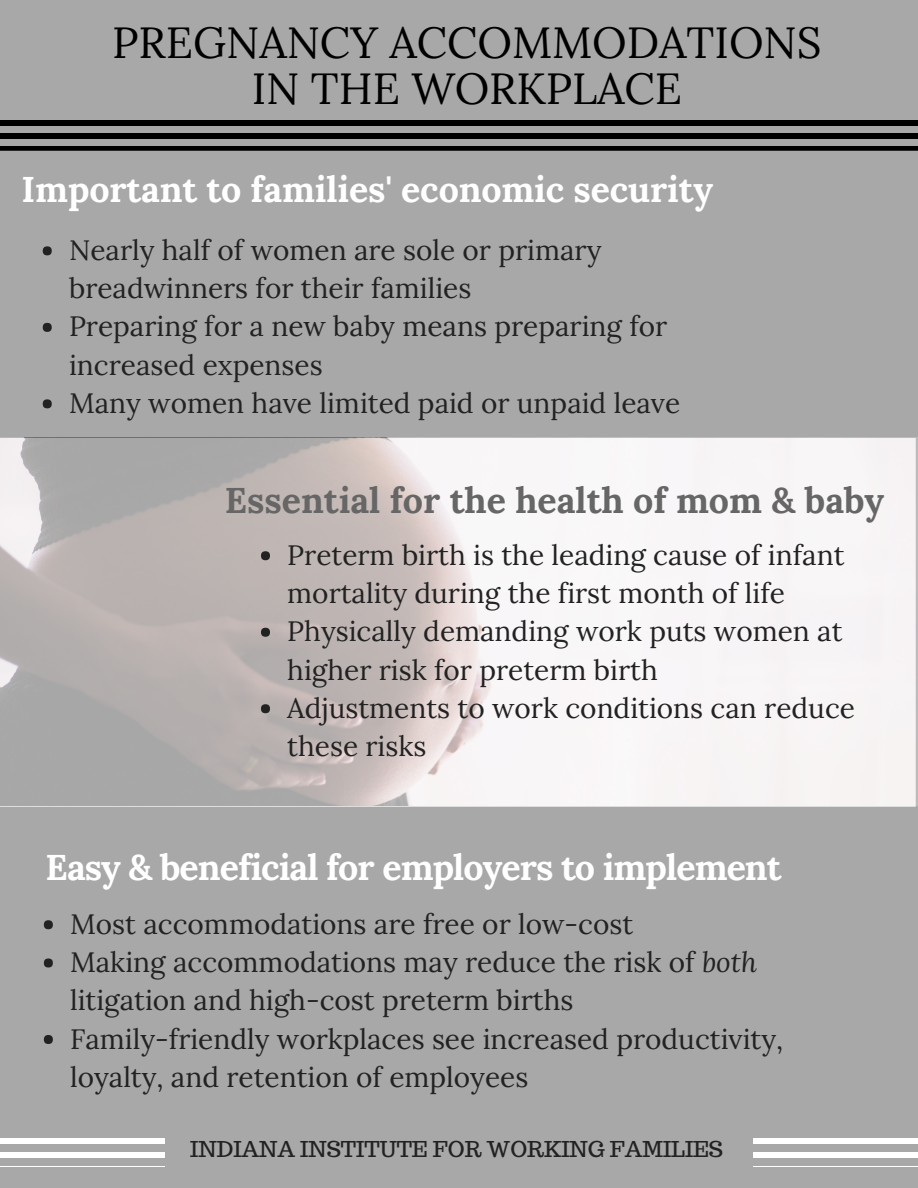
<style>
.page{position:relative;width:918px;height:1188px;background:#a8a8a8}
.page>*{position:absolute;margin:0;border:0;box-sizing:border-box;transform-origin:0 0}
.t1{font:43.65px/46.2px "Lora";color:#000;text-align:center}
.t2{font:700 35.85px "Lora";letter-spacing:-.025em;color:#fff}
.t3{font:700 35.85px "Lora";letter-spacing:-.005em;color:#fff}
.t4{font:700 35.85px "Lora";color:#666}
.t5{font:28.05px/38.2px "Lora";color:#222}
.t6{font:21.75px "Trocchi";color:#222}
.s1{font-style:italic}
</style>
<div class="page">
<img style="left:0;top:438px;width:918px;height:368px">
<div style="left:0;top:120px;width:918px;height:6px;background:#000"></div>
<div style="left:0;top:134px;width:918px;height:5px;background:#000"></div>
<svg style="left:0;top:147px;width:918px;height:4px;background:#0a0a0a"></svg>
<div style="left:0;top:1139px;width:164px;height:5px;background:#fff"></div>
<div style="left:0;top:1153px;width:164px;height:5px;background:#fff"></div>
<div style="left:754px;top:1139px;width:164px;height:5px;background:#fff"></div>
<div style="left:754px;top:1153px;width:164px;height:5px;background:#fff"></div>
<div style="left:261px;top:551px;width:9px;height:9px;background:#222;border-radius:50%"></div>
<div style="left:261px;top:628px;width:9px;height:9px;background:#222;border-radius:50%"></div>
<div style="left:261px;top:704px;width:9px;height:9px;background:#222;border-radius:50%"></div>
<div style="left:44px;top:920px;width:9px;height:9px;background:#222;border-radius:50%"></div>
<div style="left:44px;top:958px;width:9px;height:10px;background:#222;border-radius:50%"></div>
<div style="left:44px;top:1035px;width:9px;height:9px;background:#222;border-radius:50%"></div>
<div style="left:43px;top:246px;width:9px;height:9px;background:#222;border-radius:50%"></div>
<div style="left:43px;top:323px;width:9px;height:9px;background:#222;border-radius:50%"></div>
<div style="left:43px;top:399px;width:9px;height:9px;background:#222;border-radius:50%"></div>
<h1 class="t1" style="left:112px;top:20px;width:711px">PREGNANCY ACCOMMODATIONS<br>IN THE WORKPLACE</h1>
<p class="t3" style="left:22px;top:166px;width:693px">Important to families' economic security</p>
<p class="t5" style="left:69px;top:231px;width:613px">Nearly half of women are sole or primary breadwinners for their families<br>Preparing for a new baby means preparing for increased expenses<br>Many women have limited paid or unpaid leave</p>
<p class="t4" style="left:225px;top:477px;width:661px">Essential for the health of mom &amp; baby</p>
<p class="t5" style="left:287px;top:536px;width:569px">Preterm birth is the leading cause of infant mortality during the first month of life Physically demanding work puts women at higher risk for preterm birth<br>Adjustments to work conditions can reduce these risks</p>
<p class="t2" style="left:46px;top:844px;width:737px">Easy &amp; beneficial for employers to implement</p>
<p class="t5" style="left:70px;top:905px;width:715px">Most accommodations are free or low-cost<br>Making accommodations may reduce the risk of <span class="s1">both </span>litigation and high-cost preterm births<br>Family-friendly workplaces see increased productivity, loyalty, and retention of employees</p>
<p class="t6" style="left:190px;top:1134px;width:534px">INDIANA INSTITUTE FOR WORKING FAMILIES</p>
</div>
